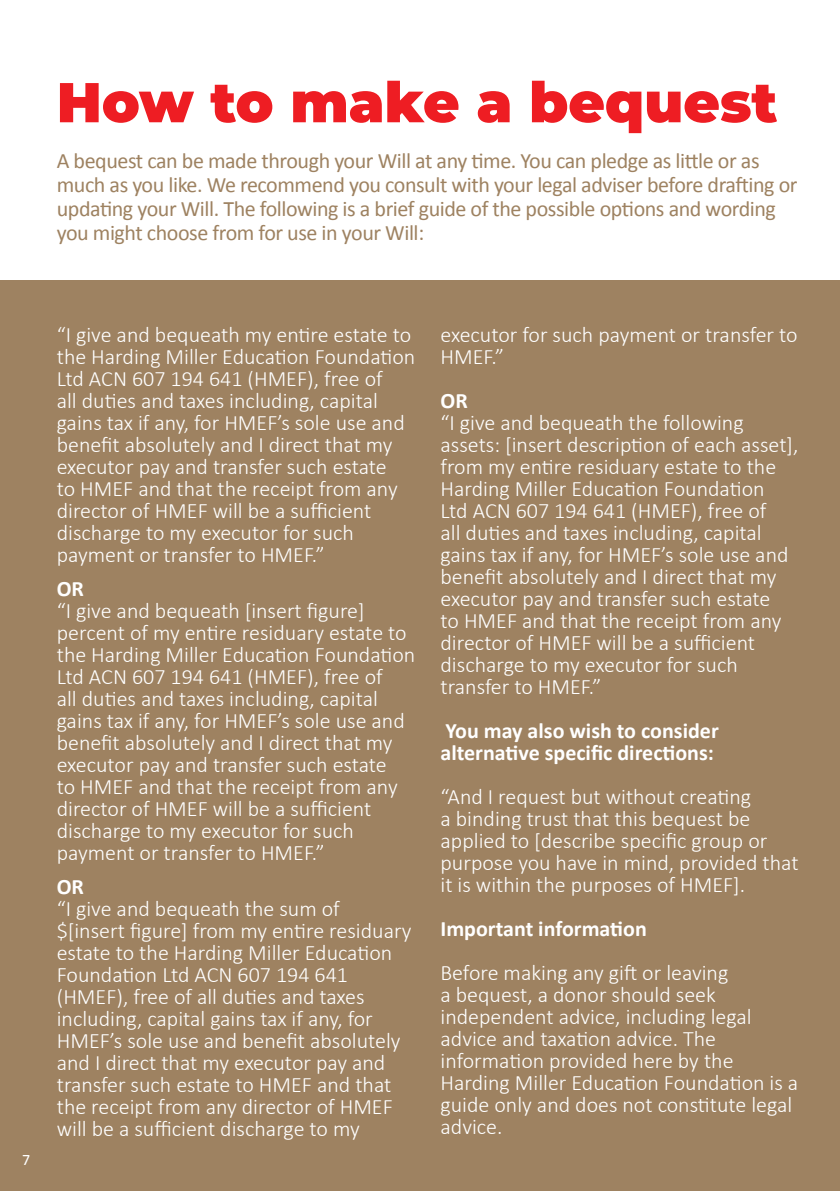
<style>
.page{position:relative;width:840px;height:1191px;background:#fff}
.page>*{position:absolute;margin:0;border:0;box-sizing:border-box;transform-origin:0 0}
.t1{font:900 56px "Montserrat";color:#ee1d23}
.t2{font:300 22px/22px "Calibri";color:#fff}
.t3{font:22px/24px "Calibri";letter-spacing:-.02em;color:#9e8261}
.t4{font:700 22px/22px "Calibri";color:#fff}
.t5{font:16px "Calibri";color:#fff}
</style>
<div class="page">
<div style="left:0;top:280px;width:839px;height:911px;background:#9e8261"></div>
<p class="t1" style="left:57px;top:60px;width:721px">How to make a bequest</p>
<p class="t3" style="left:57px;top:148px;width:742px">A bequest can be made through your Will at any time. You can pledge as little or as much as you like. We recommend you consult with your legal adviser before drafting or updating your Will. The following is a brief guide of the possible options and wording you might choose from for use in your Will:</p>
<p class="t5" style="left:22px;top:1148px;width:10px">7</p>
<p class="t2" style="left:57px;top:323px;width:360px">“I give and bequeath my entire estate to the Harding Miller Education Foundation Ltd ACN 607 194 641 (HMEF), free of<br>all duties and taxes including, capital gains tax if any, for HMEF’s sole use and benefit absolutely and I direct that my executor pay and transfer such estate<br>to HMEF and that the receipt from any director of HMEF will be a sufficient discharge to my executor for such payment or transfer to HMEF.”</p>
<p class="t4" style="left:57px;top:576px;width:29px">OR</p>
<p class="t2" style="left:57px;top:599px;width:360px">“I give and bequeath [insert figure] percent of my entire residuary estate to the Harding Miller Education Foundation Ltd ACN 607 194 641 (HMEF), free of<br>all duties and taxes including, capital gains tax if any, for HMEF’s sole use and benefit absolutely and I direct that my executor pay and transfer such estate<br>to HMEF and that the receipt from any director of HMEF will be a sufficient discharge to my executor for such payment or transfer to HMEF.”</p>
<p class="t4" style="left:57px;top:874px;width:29px">OR</p>
<p class="t2" style="left:57px;top:897px;width:356px">“I give and bequeath the sum of $[insert figure] from my entire residuary estate to the Harding Miller Education Foundation Ltd ACN 607 194 641 (HMEF), free of all duties and taxes</p>
<p class="t2" style="left:57px;top:1007px;width:345px">including, capital gains tax if any, for HMEF’s sole use and benefit absolutely and I direct that my executor pay and transfer such estate to HMEF and that the receipt from any director of HMEF will be a sufficient discharge to my</p>
<p class="t2" style="left:440px;top:323px;width:358px">executor for such payment or transfer to<br>HMEF.”</p>
<p class="t4" style="left:440px;top:388px;width:29px">OR</p>
<p class="t2" style="left:440px;top:411px;width:359px">“I give and bequeath the following assets: [insert description of each asset], from my entire residuary estate to the Harding Miller Education Foundation<br>Ltd ACN 607 194 641 (HMEF), free of<br>all duties and taxes including, capital gains tax if any, for HMEF’s sole use and benefit absolutely and I direct that my executor pay and transfer such estate<br>to HMEF and that the receipt from any director of HMEF will be a sufficient discharge to my executor for such transfer to HMEF.”</p>
<p class="t4" style="left:440px;top:718px;width:280px">You may also wish to consider alternative specific directions:</p>
<p class="t2" style="left:440px;top:785px;width:359px">“And I request but without creating<br>a binding trust that this bequest be applied to [describe specific group or purpose you have in mind, provided that it is within the purposes of HMEF].</p>
<p class="t4" style="left:440px;top:916px;width:208px">Important information</p>
<p class="t2" style="left:440px;top:961px;width:359px">Before making any gift or leaving<br>a bequest, a donor should seek independent advice, including legal advice and taxation advice. The information provided here by the<br>Harding Miller Education Foundation is a guide only and does not constitute legal advice.</p>
</div>
